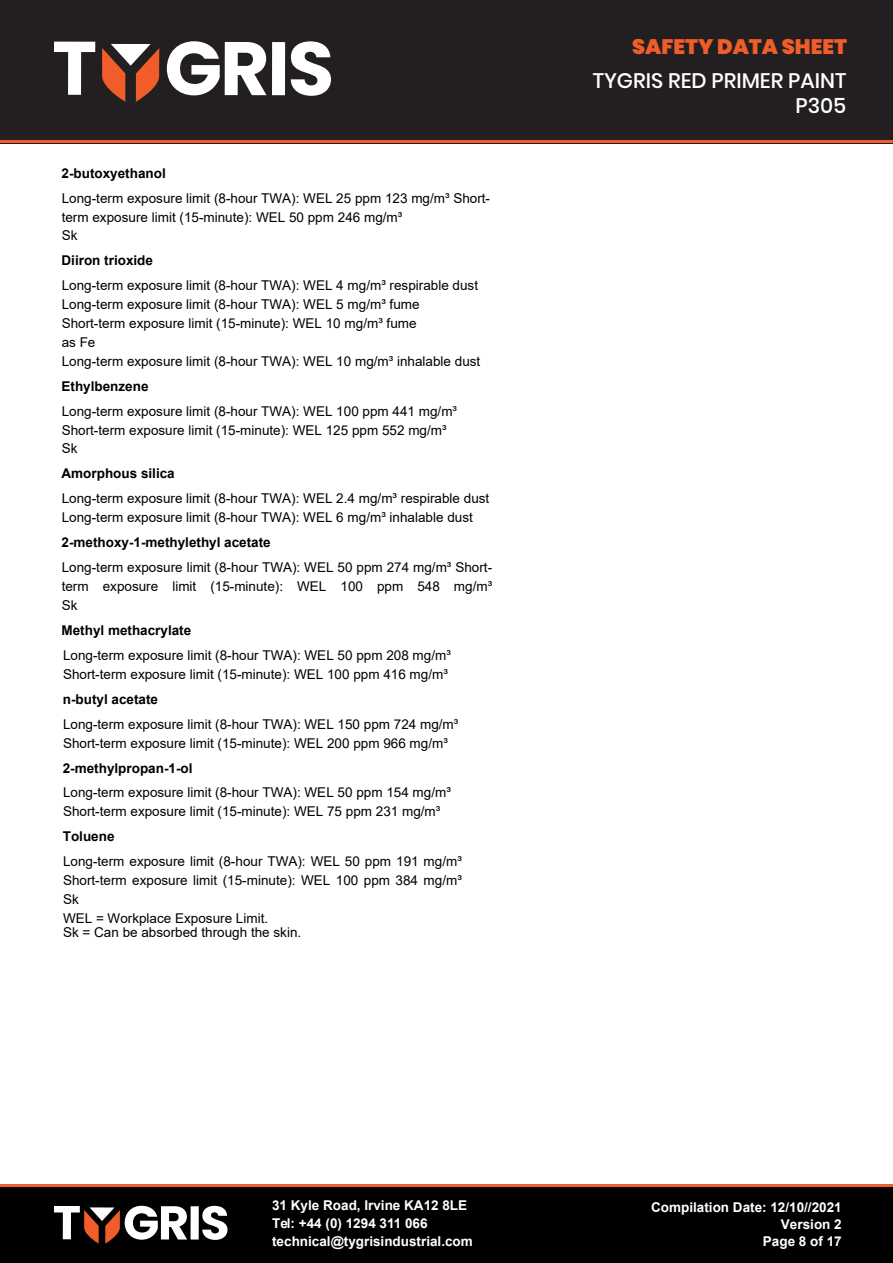
<style>
.page{position:relative;width:893px;height:1263px;background:#fff}
.page>*{position:absolute;margin:0;border:0;box-sizing:border-box;transform-origin:0 0}
.t1{font:500 21px/25.2px "Poppins";color:#fff;text-align:right}
.t2{font:900 21px "Poppins";color:#ef5d2a}
.t3{font:13.5px/18.9px "Arial";color:#000}
.t4{font:700 13.5px "Arial";color:#000}
.t5{font:700 13.5px/18px "Arial";color:#fff}
</style>
<div class="page">
<div style="left:0;top:1186px;width:893px;height:77px;background:#000001"></div>
<div style="left:0;top:0;width:893px;height:143px;background:#231f20"></div>
<hr style="left:0;top:140px;width:893px;height:3px;background:#ef5d2a">
<hr style="left:0;top:1184px;width:893px;height:2px;background:#ef5d2a">
<svg style="left:54px;top:42px;width:41px;height:53px"></svg>
<svg style="left:167px;top:41px;width:100px;height:54px"></svg>
<div style="left:272px;top:42px;width:13px;height:53px;background:#fff"></div>
<svg style="left:291px;top:41px;width:40px;height:55px"></svg>
<svg style="left:102px;top:44px;width:57px;height:58px"></svg>
<div style="left:191px;top:1206px;width:8px;height:33px;background:#fff"></div>
<svg style="left:202px;top:1206px;width:26px;height:34px"></svg>
<svg style="left:54px;top:1206px;width:133px;height:38px"></svg>
<p class="t4" style="left:62px;top:163px;width:106px">2-butoxyethanol</p>
<p class="t3" style="left:62px;top:188px;width:430px">Long-term exposure limit (8-hour TWA): WEL 25 ppm 123 mg/m³ Short&shy;term exposure limit (15-minute): WEL 50 ppm 246 mg/m³<br>Sk</p>
<p class="t4" style="left:62px;top:251px;width:93px">Diiron trioxide</p>
<p class="t3" style="left:62px;top:276px;width:420px">Long-term exposure limit (8-hour TWA): WEL 4 mg/m³ respirable dust Long-term exposure limit (8-hour TWA): WEL 5 mg/m³ fume Short-term exposure limit (15-minute): WEL 10 mg/m³ fume<br>as Fe<br>Long-term exposure limit (8-hour TWA): WEL 10 mg/m³ inhalable dust</p>
<p class="t4" style="left:62px;top:376px;width:89px">Ethylbenzene</p>
<p class="t3" style="left:62px;top:401px;width:397px">Long-term exposure limit (8-hour TWA): WEL 100 ppm 441 mg/m³<br>Short-term exposure limit (15-minute): WEL 125 ppm 552 mg/m³<br>Sk</p>
<p class="t4" style="left:62px;top:464px;width:115px">Amorphous silica</p>
<p class="t3" style="left:62px;top:489px;width:429px">Long-term exposure limit (8-hour TWA): WEL 2.4 mg/m³ respirable dust<br>Long-term exposure limit (8-hour TWA): WEL 6 mg/m³ inhalable dust</p>
<p class="t4" style="left:62px;top:533px;width:211px">2-methoxy-1-methylethyl acetate</p>
<p class="t3" style="left:62px;top:558px;width:432px;text-align:justify">Long-term exposure limit (8-hour TWA): WEL 50 ppm 274 mg/m³ Short&shy;term exposure limit (15-minute): WEL 100 ppm 548 mg/m³<br>Sk</p>
<p class="t4" style="left:62px;top:620px;width:131px">Methyl methacrylate</p>
<p class="t3" style="left:63px;top:646px;width:389px">Long-term exposure limit (8-hour TWA): WEL 50 ppm 208 mg/m³<br>Short-term exposure limit (15-minute): WEL 100 ppm 416 mg/m³</p>
<p class="t4" style="left:63px;top:690px;width:97px">n-butyl acetate</p>
<p class="t3" style="left:63px;top:714px;width:397px">Long-term exposure limit (8-hour TWA): WEL 150 ppm 724 mg/m³<br>Short-term exposure limit (15-minute): WEL 200 ppm 966 mg/m³</p>
<p class="t4" style="left:63px;top:758px;width:131px">2-methylpropan-1-ol</p>
<p class="t3" style="left:63px;top:783px;width:389px">Long-term exposure limit (8-hour TWA): WEL 50 ppm 154 mg/m³<br>Short-term exposure limit (15-minute): WEL 75 ppm 231 mg/m³</p>
<p class="t4" style="left:63px;top:827px;width:53px">Toluene</p>
<p class="t3" style="left:63px;top:852px;width:400px">Long-term exposure limit (8-hour TWA): WEL 50 ppm 191 mg/m³<br>Short-term exposure limit (15-minute): WEL 100 ppm 384 mg/m³<br>Sk<br>WEL = Workplace Exposure Limit.</p>
<p class="t3" style="left:63px;top:923px;width:240px">Sk = Can be absorbed through the skin.</p>
<h1 class="t2" style="left:632px;top:34px;width:216px">SAFETY DATA SHEET</h1>
<h1 class="t1" style="left:593px;top:68px;width:255px">TYGRIS RED PRIMER PAINT<br>P305</h1>
<p class="t5" style="left:272px;top:1196px;width:202px">31 Kyle Road, Irvine KA12 8LE<br>Tel: +44 (0) 1294 311 066 technical@tygrisindustrial.com</p>
<p class="t5" style="left:651px;top:1199px;width:192px;line-height:17px;text-align:right">Compilation Date: 12/10//2021<br>Version 2<br>Page 8 of 17</p>
</div>
